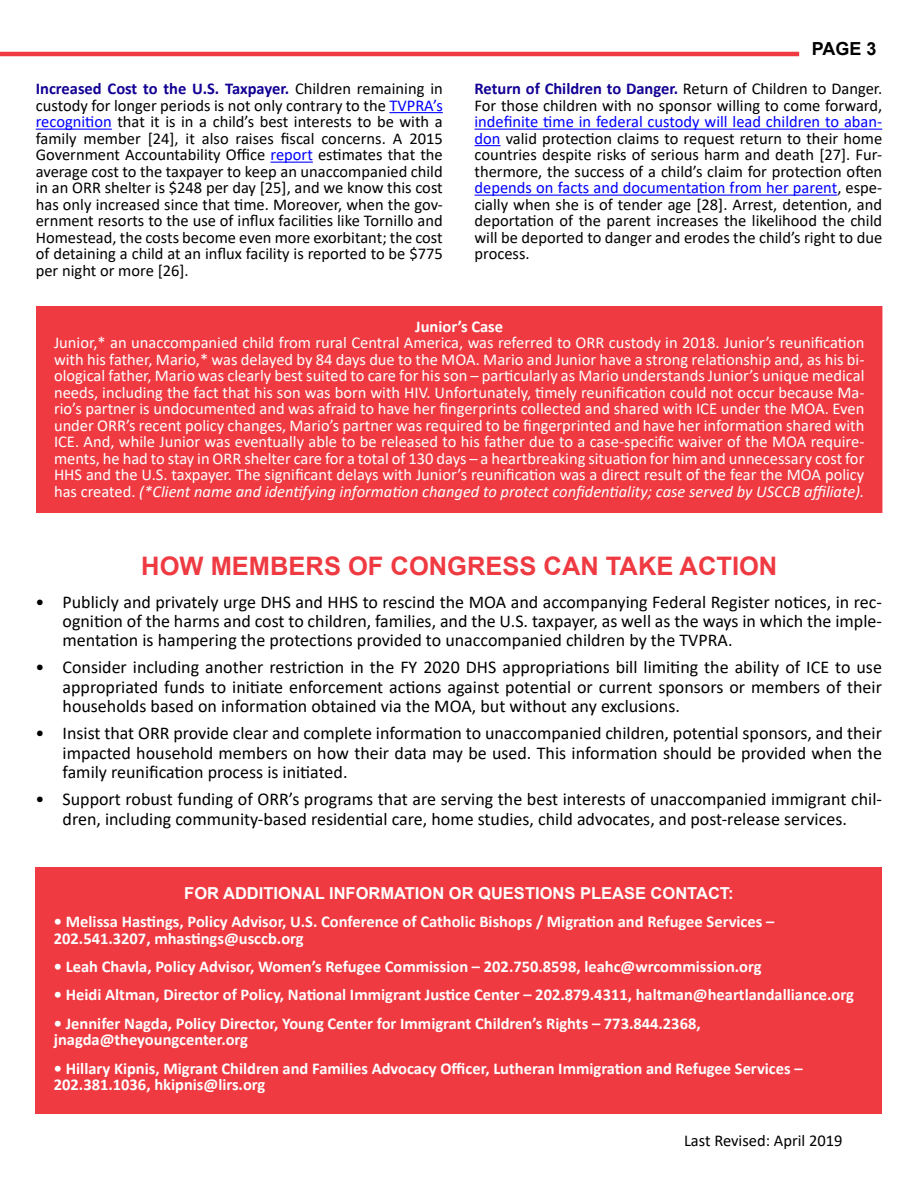
<style>
.page{position:relative;width:918px;height:1188px;background:#fff}
.page>*{position:absolute;margin:0;border:0;box-sizing:border-box;transform-origin:0 0}
.t1{font:700 25.5px "Arial";color:#ef3a42}
.t2{font:18px/19.5px "Calibri";color:#000;text-align:justify}
.t3{font:700 18px "Arial";color:#000}
.t4{font:16.5px/16.5px "Calibri";color:#000;text-align:justify}
.t5{font:16.5px/16.5px "Calibri";color:#fff;text-align:justify}
.t6{font:700 16.5px/16.5px "Calibri";color:#fff}
.t7{font:700 16.5px "Arial";color:#fff}
.s1{font-weight:700;color:#120194}
.s2{color:#00f}
.s3{font-style:italic}
</style>
<div class="page">
<hr style="left:0;top:52px;width:799px;height:4px;background:#ef3a42">
<div style="left:37px;top:307px;width:845px;height:205px;background:#ef3a42"></div>
<div style="left:36px;top:306px;width:846px;height:207px;border:2px solid #ef3a42"></div>
<hr style="left:475px;top:129px;width:407px;height:1px;background:#00f">
<svg style="left:475px;top:145px;width:26px;height:1px"></svg>
<hr style="left:475px;top:195px;width:362px;height:1px;background:#00f">
<hr style="left:389px;top:112px;width:54px;height:1px;background:#00f">
<hr style="left:36px;top:129px;width:76px;height:1px;background:#00f">
<hr style="left:271px;top:162px;width:42px;height:1px;background:#00f">
<div style="left:36px;top:868px;width:846px;height:246px;background:#ef3a42"></div>
<p class="t4" style="left:36px;top:80px;width:409px"><span class="s1">Increased Cost to the U.S. Taxpayer.</span> Children remaining in custody for longer periods is not only contrary to the <span class="s2">TVPRA’s recognition</span> that it is in a child’s best interests to be with a family member [24], it also raises fiscal concerns. A 2015<br>Government Accountability Office <span class="s2">report</span> estimates that the average cost to the taxpayer to keep an unaccompanied child in an ORR shelter is $248 per day [25], and we know this cost has only increased since that time. Moreover, when the gov&shy;ernment resorts to the use of influx facilities like Tornillo and Homestead, the costs become even more exorbitant; the cost of detaining a child at an influx facility is reported to be $775 per night or more [26].</p>
<p class="t3" style="left:812px;top:36px;width:66px">PAGE 3</p>
<p class="t4" style="left:475px;top:80px;width:409px"><span class="s1">Return of Children to Danger.</span> Return of Children to Danger.<br>For those children with no sponsor willing to come forward,</p>
<p class="t4" style="left:475px;top:113px;width:409px"><span class="s2">indefinite time in federal custody will lead children to aban&shy;don</span> valid protection claims to request return to their home countries despite risks of serious harm and death [27]. Fur&shy;thermore, the success of a child’s claim for protection often <span class="s2">depends on facts and documentation from her parent</span>, espe&shy;cially when she is of tender age [28]. Arrest, detention, and deportation of the parent increases the likelihood the child will be deported to danger and erodes the child’s right to due process.</p>
<p class="t6" style="left:415px;top:318px;width:89px">Junior’s Case</p>
<p class="t5" style="left:54px;top:334px;width:812px">Junior,* an unaccompanied child from rural Central America, was referred to ORR custody in 2018. Junior’s reunification with his father, Mario,* was delayed by 84 days due to the MOA. Mario and Junior have a strong relationship and, as his bi&shy;ological father, Mario was clearly best suited to care for his son – particularly as Mario understands Junior’s unique medical needs, including the fact that his son was born with HIV. Unfortunately, timely reunification could not occur because Ma&shy;rio’s partner is undocumented and was afraid to have her fingerprints collected and shared with ICE under the MOA. Even under ORR’s recent policy changes, Mario’s partner was required to be fingerprinted and have her information shared with ICE. And, while Junior was eventually able to be released to his father due to a case-specific waiver of the MOA require&shy;ments, he had to stay in ORR shelter care for a total of 130 days – a heartbreaking situation for him and unnecessary cost for HHS and the U.S. taxpayer. The significant delays with Junior’s reunification was a direct result of the fear the MOA policy has created. <span class="s3">(*Client name and identifying information changed to protect confidentiality; case served by USCCB affiliate).</span></p>
<h1 class="t1" style="left:141px;top:548px;width:638px">HOW MEMBERS OF CONGRESS CAN TAKE ACTION</h1>
<p class="t2" style="left:63px;top:591px;width:821px;text-indent:-27px">• Publicly and privately urge DHS and HHS to rescind the MOA and accompanying Federal Register notices, in rec&shy;ognition of the harms and cost to children, families, and the U.S. taxpayer, as well as the ways in which the imple&shy;mentation is hampering the protections provided to unaccompanied children by the TVPRA.</p>
<p class="t2" style="left:63px;top:657px;width:821px;text-indent:-27px">• Consider including another restriction in the FY 2020 DHS appropriations bill limiting the ability of ICE to use appropriated funds to initiate enforcement actions against potential or current sponsors or members of their households based on information obtained via the MOA, but without any exclusions.</p>
<p class="t2" style="left:63px;top:723px;width:821px;text-indent:-27px">• Insist that ORR provide clear and complete information to unaccompanied children, potential sponsors, and their impacted household members on how their data may be used. This information should be provided when the family reunification process is initiated.</p>
<p class="t2" style="left:36px;top:789px;width:848px;text-align:center">• Support robust funding of ORR’s programs that are serving the best interests of unaccompanied immigrant chil&shy;dren, including community-based residential care, home studies, child advocates, and post-release services.</p>
<p class="t7" style="left:184px;top:881px;width:551px">FOR ADDITIONAL INFORMATION OR QUESTIONS PLEASE CONTACT:</p>
<p class="t6" style="left:54px;top:913px;width:722px">• Melissa Hastings, Policy Advisor, U.S. Conference of Catholic Bishops / Migration and Refugee Services –<br>202.541.3207, mhastings@usccb.org</p>
<p class="t6" style="left:54px;top:958px;width:709px">• Leah Chavla, Policy Advisor, Women’s Refugee Commission – 202.750.8598, leahc@wrcommission.org</p>
<p class="t6" style="left:54px;top:987px;width:801px">• Heidi Altman, Director of Policy, National Immigrant Justice Center – 202.879.4311, haltman@heartlandalliance.org</p>
<p class="t6" style="left:54px;top:1015px;width:648px">• Jennifer Nagda, Policy Director, Young Center for Immigrant Children’s Rights – 773.844.2368, jnagda@theyoungcenter.org</p>
<p class="t6" style="left:54px;top:1060px;width:750px">• Hillary Kipnis, Migrant Children and Families Advocacy Officer, Lutheran Immigration and Refugee Services –<br>202.381.1036, hkipnis@lirs.org</p>
<p class="t4" style="left:684px;top:1132px;width:160px">Last Revised: April 2019</p>
</div>
